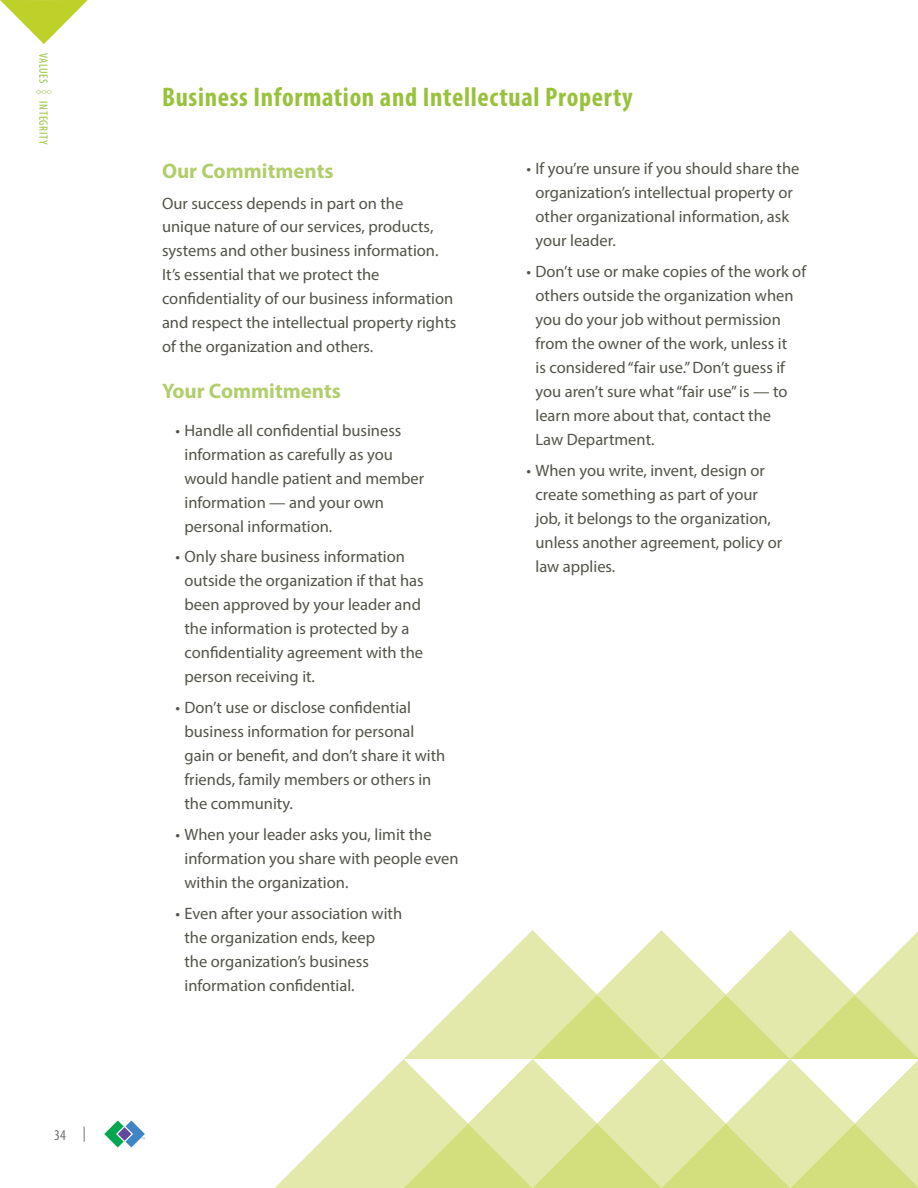
<style>
.page{position:relative;width:918px;height:1188px;background:#fff}
.page>*{position:absolute;margin:0;border:0;box-sizing:border-box;transform-origin:0 0}
.t1{font:700 condensed 27px "Myriad Pro";letter-spacing:.025em;color:#98c23c}
.t2{font:700 21px "Myriad Pro";color:#b1ce6c}
.t3{font:16.5px/24px "Myriad Pro";color:#53534a}
.t4{font:condensed 15px "Myriad Pro";color:#717073}
.t5{font:condensed 12px "Myriad Pro";letter-spacing:.05em;color:#98c23c}
</style>
<div class="page">
<svg style="left:0;top:0;width:88px;height:44px"></svg>
<svg style="left:36px;top:90px;width:16px;height:4px"></svg>
<svg style="left:104px;top:1120px;width:41px;height:28px"></svg>
<svg style="left:275px;top:930px;width:643px;height:258px"></svg>
<p class="t5" style="left:48px;top:53px;width:32px;rotate:90deg">VALUES</p>
<p class="t5" style="left:48px;top:101px;width:45px;rotate:90deg">INTEGRITY</p>
<p class="t4" style="left:54px;top:1129px;width:33px">34 |</p>
<h1 class="t1" style="left:162px;top:87px;width:472px">Business Information and Intellectual Property</h1>
<p class="t2" style="left:162px;top:163px;width:173px">Our Commitments</p>
<p class="t3" style="left:162px;top:192px;width:296px">Our success depends in part on the<br>unique nature of our services, products, systems and other business information.<br>It’s essential that we protect the confidentiality of our business information and respect the intellectual property rights of the organization and others.</p>
<p class="t2" style="left:162px;top:383px;width:180px">Your Commitments</p>
<p class="t3" style="left:185px;top:419px;width:241px;text-indent:-9px">• Handle all confidential business information as carefully as you would handle patient and member information — and your own personal information.</p>
<p class="t3" style="left:185px;top:546px;width:241px;text-indent:-9px">• Only share business information outside the organization if that has been approved by your leader and the information is protected by a confidentiality agreement with the person receiving it.</p>
<p class="t3" style="left:185px;top:697px;width:262px;text-indent:-9px">• Don’t use or disclose confidential business information for personal gain or benefit, and don’t share it with friends, family members or others in the community.</p>
<p class="t3" style="left:185px;top:823px;width:276px;text-indent:-9px">• When your leader asks you, limit the information you share with people even within the organization.</p>
<p class="t3" style="left:185px;top:902px;width:219px;text-indent:-9px">• Even after your association with the organization ends, keep<br>the organization’s business information confidential.</p>
<p class="t3" style="left:536px;top:158px;width:265px;text-indent:-9px">• If you’re unsure if you should share the organization’s intellectual property or other organizational information, ask your leader.</p>
<p class="t3" style="left:536px;top:260px;width:272px;text-indent:-9px">• Don’t use or make copies of the work of others outside the organization when you do your job without permission from the owner of the work, unless it<br>is considered “fair use.” Don’t guess if you aren’t sure what “fair use” is — to learn more about that, contact the<br>Law Department.</p>
<p class="t3" style="left:536px;top:459px;width:248px;text-indent:-9px">• When you write, invent, design or create something as part of your job, it belongs to the organization, unless another agreement, policy or law applies.</p>
</div>
